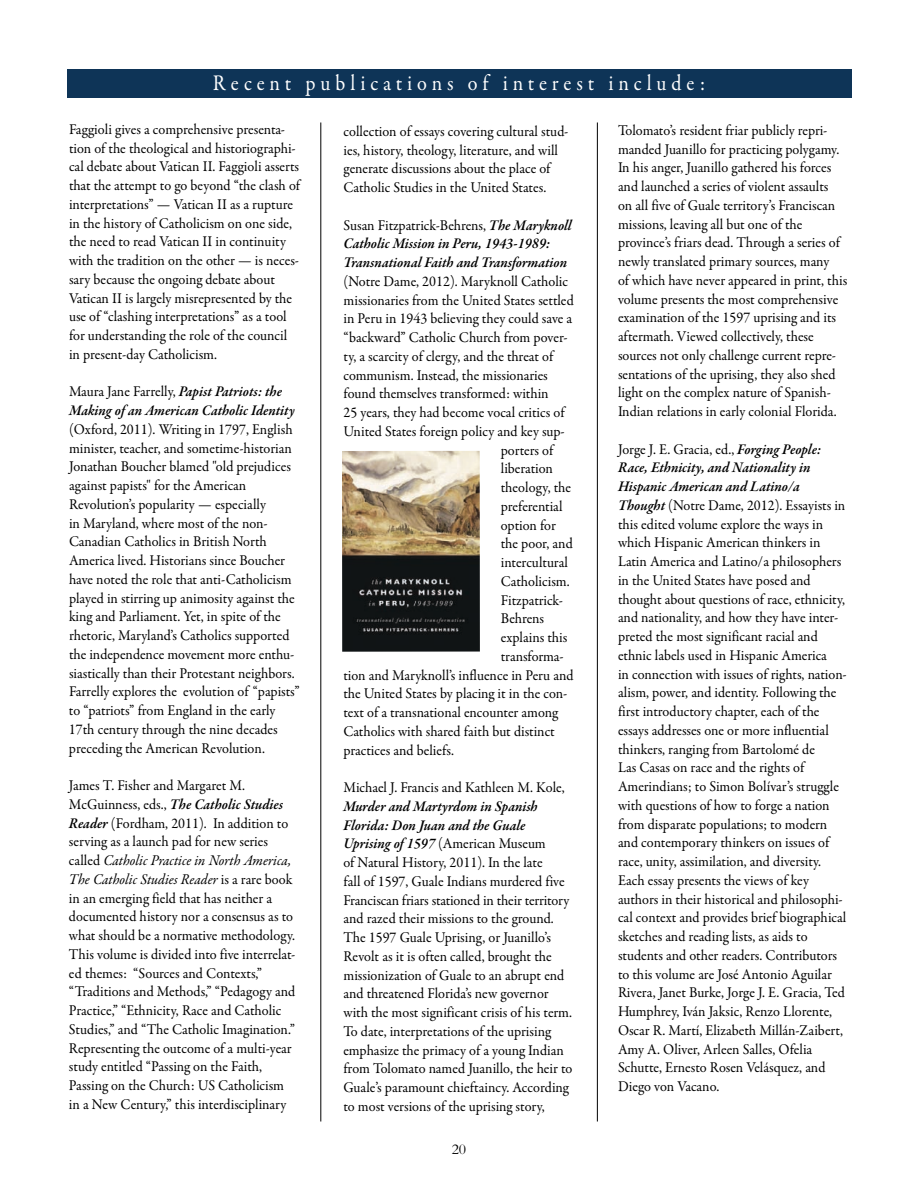
<style>
.page{position:relative;width:915px;height:1185px;background:#fff}
.page>*{position:absolute;margin:0;border:0;box-sizing:border-box;transform-origin:0 0}
.t1{font:22.5px "Garamond Premr Pro";letter-spacing:.24em;color:#fff;scale:.9 1}
.t2{font:15px/18.8px "Garamond Premr Pro";letter-spacing:-.005em;color:#000;scale:.95 1}
.t3{font:italic 600 15px/18.8px "Garamond Premr Pro";color:#000;scale:.95 1}
.t4{font:15px "Bembo";color:#000}
.s1{font-weight:400;font-style:normal}
.s2{font-weight:600;font-style:italic}
.s3{font-style:italic}
</style>
<div class="page">
<div style="left:68px;top:69px;width:784px;height:29px;background:#0e3457"></div>
<hr style="left:320px;top:122px;width:1px;height:1000px;background:#000">
<hr style="left:597px;top:122px;width:1px;height:1000px;background:#000">
<img style="left:342px;top:451px;width:138px;height:201px">
<h1 class="t1" style="left:213px;top:74px;width:548px">Recent publications of interest include:</h1>
<p class="t2" style="left:69px;top:121px;width:245px">Faggioli gives a comprehensive presenta&shy;tion of the theological and historiographi&shy;cal debate about Vatican II. Faggioli asserts that the attempt to go beyond “the clash of interpretations” — Vatican II as a rupture in the history of Catholicism on one side, the need to read Vatican II in continuity with the tradition on the other — is neces&shy;sary because the ongoing debate about Vatican II is largely misrepresented by the use of “clashing interpretations” as a tool for understanding the role of the council in present-day Catholicism.</p>
<p class="t3" style="left:69px;top:384px;width:239px"><span class="s1">Maura Jane Farrelly,</span> Papist Patriots: the<br>Making of an American Catholic Identity</p>
<p class="t2" style="left:69px;top:421px;width:244px">(Oxford, 2011). Writing in 1797, English minister, teacher, and sometime-historian Jonathan Boucher blamed "old prejudices against papists" for the American Revolution’s popularity — especially<br>in Maryland, where most of the non-Canadian Catholics in British North America lived. Historians since Boucher have noted the role that anti-Catholicism played in stirring up animosity against the king and Parliament. Yet, in spite of the rhetoric, Maryland’s Catholics supported the independence movement more enthu&shy;siastically than their Protestant neighbors.<br>Farrelly explores the evolution of “papists” to “patriots” from England in the early 17th century through the nine decades preceding the American Revolution.</p>
<p class="t2" style="left:69px;top:777px;width:240px">James T. Fisher and Margaret M.<br>McGuinness, eds., <span class="s2">The Catholic Studies Reader</span> (Fordham, 2011). In addition to serving as a launch pad for new series called <span class="s3">Catholic Practice in North America, The Catholic Studies Reader</span> is a rare book in an emerging field that has neither a documented history nor a consensus as to what should be a normative methodology.<br>This volume is divided into five interrelat&shy;ed themes: “Sources and Contexts,” “Traditions and Methods,” “Pedagogy and Practice,” “Ethnicity, Race and Catholic Studies,” and “The Catholic Imagination.” Representing the outcome of a multi-year study entitled “Passing on the Faith, Passing on the Church: US Catholicism in a New Century,” this interdisciplinary</p>
<p class="t2" style="left:618px;top:122px;width:243px">Tolomato’s resident friar publicly repri&shy;manded Juanillo for practicing polygamy.<br>In his anger, Juanillo gathered his forces and launched a series of violent assaults<br>on all five of Guale territory’s Franciscan missions, leaving all but one of the province’s friars dead. Through a series of newly translated primary sources, many<br>of which have never appeared in print, this volume presents the most comprehensive examination of the 1597 uprising and its aftermath. Viewed collectively, these sources not only challenge current repre&shy;sentations of the uprising, they also shed light on the complex nature of Spanish-Indian relations in early colonial Florida.</p>
<p class="t2" style="left:618px;top:441px;width:242px">Jorge J. E. Gracia, ed., <span class="s2">Forging People:<br>Race, Ethnicity, and Nationality in Hispanic American and Latino/a Thought</span> (Notre Dame, 2012). Essayists in this edited volume explore the ways in which Hispanic American thinkers in Latin America and Latino/a philosophers in the United States have posed and thought about questions of race, ethnicity, and nationality, and how they have inter&shy;preted the most significant racial and ethnic labels used in Hispanic America<br>in connection with issues of rights, nation&shy;alism, power, and identity. Following the first introductory chapter, each of the essays addresses one or more influential thinkers, ranging from Bartolomé de<br>Las Casas on race and the rights of Amerindians; to Simon Bolívar’s struggle with questions of how to forge a nation from disparate populations; to modern and contemporary thinkers on issues of race, unity, assimilation, and diversity.<br>Each essay presents the views of key authors in their historical and philosophi&shy;cal context and provides brief biographical sketches and reading lists, as aids to students and other readers. Contributors to this volume are José Antonio Aguilar Rivera, Janet Burke, Jorge J. E. Gracia, Ted Humphrey, Iván Jaksic, Renzo Llorente, Oscar R. Martí, Elizabeth Millán-Zaibert, Amy A. Oliver, Arleen Salles, Ofelia Schutte, Ernesto Rosen Velásquez, and Diego von Vacano.</p>
<p class="t2" style="left:344px;top:123px;width:238px">collection of essays covering cultural stud&shy;ies, history, theology, literature, and will generate discussions about the place of Catholic Studies in the United States.</p>
<p class="t3" style="left:344px;top:217px;width:242px"><span class="s1">Susan Fitzpatrick-Behrens,</span> The Maryknoll<br>Catholic Mission in Peru, 1943-1989:<br>Transnational Faith and Transformation</p>
<p class="t2" style="left:344px;top:273px;width:238px">(Notre Dame, 2012). Maryknoll Catholic</p>
<p class="t2" style="left:344px;top:292px;width:244px">missionaries from the United States settled</p>
<p class="t2" style="left:344px;top:311px;width:242px">in Peru in 1943 believing they could save a</p>
<p class="t2" style="left:344px;top:329px;width:237px">“backward” Catholic Church from pover-</p>
<p class="t2" style="left:344px;top:348px;width:222px">ty, a scarcity of clergy, and the threat of</p>
<p class="t2" style="left:344px;top:367px;width:217px">communism. Instead, the missionaries</p>
<p class="t2" style="left:344px;top:386px;width:218px">found themselves transformed: within</p>
<p class="t2" style="left:344px;top:404px;width:234px">25 years, they had become vocal critics of</p>
<p class="t2" style="left:344px;top:423px;width:234px">United States foreign policy and key sup-</p>
<p class="t2" style="left:501px;top:442px;width:57px">porters of</p>
<p class="t2" style="left:501px;top:461px;width:57px">liberation</p>
<p class="t2" style="left:501px;top:479px;width:75px">theology, the</p>
<p class="t2" style="left:501px;top:498px;width:67px">preferential</p>
<p class="t2" style="left:501px;top:517px;width:60px">option for</p>
<p class="t2" style="left:501px;top:536px;width:77px">the poor, and</p>
<p class="t2" style="left:501px;top:554px;width:72px">intercultural</p>
<p class="t2" style="left:501px;top:573px;width:74px">Catholicism.</p>
<p class="t2" style="left:501px;top:592px;width:67px">Fitzpatrick-</p>
<p class="t2" style="left:501px;top:611px;width:47px">Behrens</p>
<p class="t2" style="left:501px;top:629px;width:72px">explains this</p>
<p class="t2" style="left:501px;top:648px;width:68px">transforma-</p>
<p class="t2" style="left:343px;top:667px;width:244px">tion and Maryknoll’s influence in Peru and</p>
<p class="t2" style="left:343px;top:686px;width:237px">the United States by placing it in the con-</p>
<p class="t2" style="left:343px;top:704px;width:227px">text of a transnational encounter among</p>
<p class="t2" style="left:343px;top:723px;width:224px">Catholics with shared faith but distinct</p>
<p class="t2" style="left:343px;top:742px;width:118px">practices and beliefs.</p>
<p class="t2" style="left:343px;top:779px;width:234px">Michael J. Francis and Kathleen M. Kole,</p>
<p class="t2" style="left:343px;top:798px;width:243px"><span class="s2">Murder and Martyrdom in Spanish Florida: Don Juan and the Guale Uprising of 1597</span> (American Museum<br>of Natural History, 2011). In the late<br>fall of 1597, Guale Indians murdered five Franciscan friars stationed in their territory and razed their missions to the ground.<br>The 1597 Guale Uprising, or Juanillo’s Revolt as it is often called, brought the missionization of Guale to an abrupt end and threatened Florida’s new governor with the most significant crisis of his term.<br>To date, interpretations of the uprising emphasize the primacy of a young Indian from Tolomato named Juanillo, the heir to Guale’s paramount chieftaincy. According to most versions of the uprising story,</p>
<p class="t4" style="left:452px;top:1144px;width:16px">20</p>
</div>
